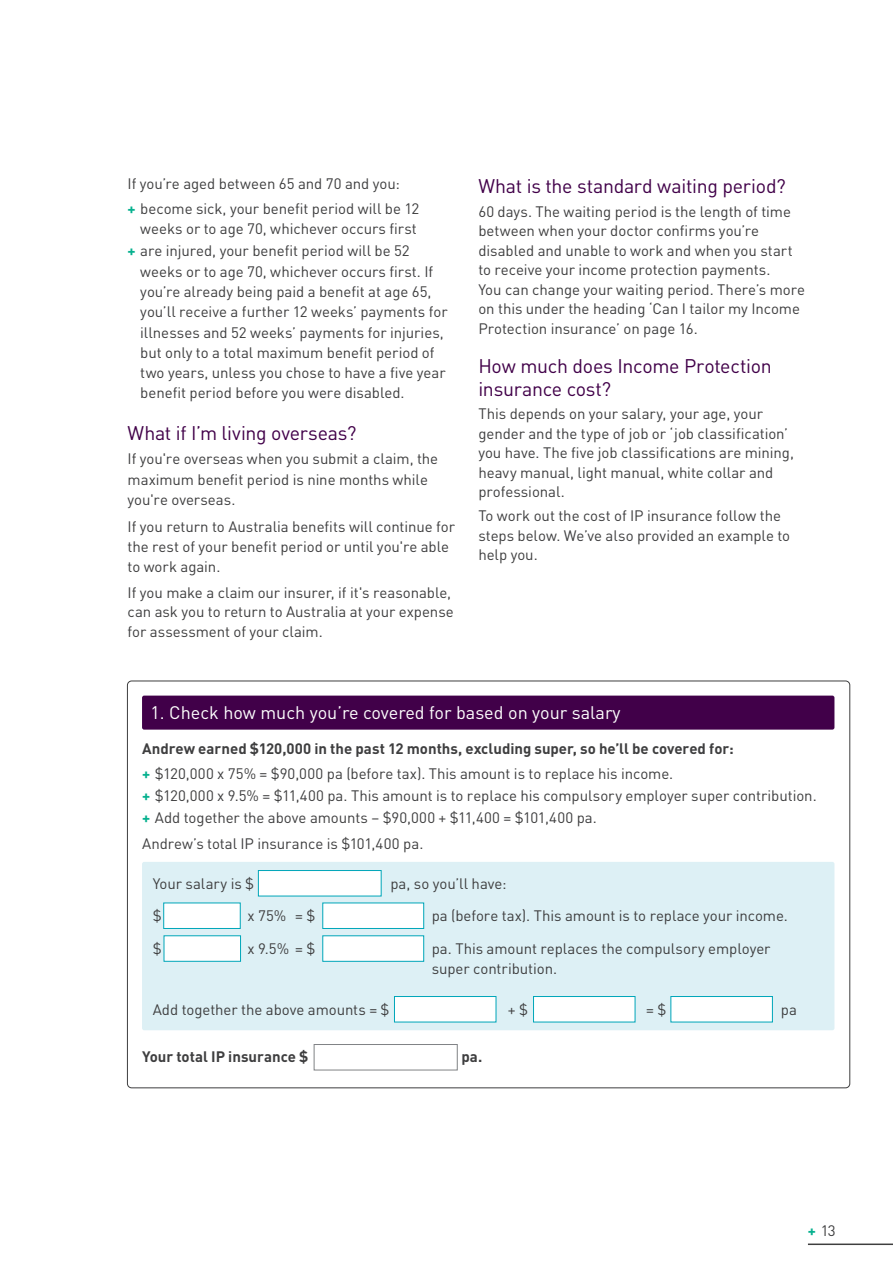
<style>
.page{position:relative;width:893px;height:1263px;background:#fff}
.page>*{position:absolute;margin:0;border:0;box-sizing:border-box;transform-origin:0 0}
.t1{font:19.5px/22.5px "DIN Pro";letter-spacing:-.015em;color:#410049}
.Heading_Box{font:18px "DIN Pro";color:#fff}
.Body_copy{font:15px/19.5px "DIN Pro";letter-spacing:-.005em;color:#3e3e3f}
.bullet_last{font:15px/20.2px "DIN Pro";letter-spacing:-.005em;color:#3e3e3f}
.Body_copy-2{font:700 15px "DIN Pro";color:#3e3e3f}
.s1{font-weight:700;color:#07b18f}
</style>
<div class="page">
<div style="left:142px;top:696px;width:692px;height:34px;background:#410049;border-radius:2px"></div>
<div style="left:142px;top:862px;width:692px;height:168px;background:#ddf0f5;border-radius:2px"></div>
<div style="left:258px;top:870px;width:123px;height:26px;background:#fff;border:1px solid #00a6b9"></div>
<div style="left:394px;top:996px;width:102px;height:26px;background:#fff;border:1px solid #00a6b9"></div>
<div style="left:533px;top:996px;width:102px;height:26px;background:#fff;border:1px solid #00a6b9"></div>
<div style="left:671px;top:996px;width:102px;height:26px;background:#fff;border:1px solid #00a6b9"></div>
<div style="left:163px;top:903px;width:78px;height:26px;background:#fff;border:1px solid #00a6b9"></div>
<div style="left:322px;top:903px;width:102px;height:26px;background:#fff;border:1px solid #00a6b9"></div>
<div style="left:164px;top:935px;width:77px;height:26px;background:#fff"></div>
<div style="left:314px;top:1044px;width:144px;height:26px;border:1px solid #808285"></div>
<div style="left:322px;top:935px;width:102px;height:26px;background:#fff"></div>
<hr style="left:808px;top:1243px;width:85px;height:2px;background:#3e3e3f">
<p class="Body_copy" style="left:128px;top:174px;width:274px">If you’re aged between 65 and 70 and you:</p>
<p class="Body_copy" style="left:128px;top:198px;width:293px;line-height:20.2px;text-align:right"><span class="s1">+</span> become sick, your benefit period will be 12 weeks or to age 70, whichever occurs first</p>
<p class="Body_copy" style="left:140px;top:240px;width:309px;line-height:20.2px;text-indent:-13px"><span class="s1">+</span> are injured, your benefit period will be 52 weeks or to age 70, whichever occurs first. If you’re already being paid a benefit at age 65, you’ll receive a further 12 weeks’ payments for illnesses and 52 weeks’ payments for injuries, but only to a total maximum benefit period of two years, unless you chose to have a five year benefit period before you were disabled.</p>
<h2 class="t1" style="left:128px;top:421px;width:230px">What if I’m living overseas?</h2>
<p class="bullet_last" style="left:128px;top:448px;width:312px">If you're overseas when you submit a claim, the maximum benefit period is nine months while you're overseas.</p>
<p class="bullet_last" style="left:128px;top:515px;width:329px">If you return to Australia benefits will continue for the rest of your benefit period or until you're able to work again.</p>
<p class="Body_copy" style="left:128px;top:582px;width:328px">If you make a claim our insurer, if it's reasonable, can ask you to return to Australia at your expense for assessment of your claim.</p>
<h2 class="t1" style="left:478px;top:174px;width:309px">What is the standard waiting period?</h2>
<p class="Body_copy" style="left:478px;top:201px;width:328px">60 days. The waiting period is the length of time between when your doctor confirms you’re disabled and unable to work and when you start to receive your income protection payments.<br>You can change your waiting period. There’s more on this under the heading ‘Can I tailor my Income Protection insurance’ on page 16.</p>
<h2 class="t1" style="left:478px;top:354px;width:295px">How much does Income Protection insurance cost?</h2>
<p class="Body_copy" style="left:478px;top:404px;width:317px">This depends on your salary, your age, your gender and the type of job or ‘job classification’ you have. The five job classifications are mining, heavy manual, light manual, white collar and professional.</p>
<p class="Body_copy" style="left:478px;top:505px;width:313px">To work out the cost of IP insurance follow the steps below. We’ve also provided an example to help you.</p>
<p class="Heading_Box" style="left:151px;top:701px;width:472px">1. Check how much you’re covered for based on your salary</p>
<p class="Body_copy-2" style="left:142px;top:739px;width:593px">Andrew earned $120,000 in the past 12 months, excluding super, so he’ll be covered for:</p>
<p class="Body_copy" style="left:142px;top:763px;width:533px"><span class="s1">+</span> $120,000 x 75% = $90,000 pa (before tax). This amount is to replace his income.</p>
<p class="Body_copy" style="left:142px;top:785px;width:676px"><span class="s1">+</span> $120,000 x 9.5% = $11,400 pa. This amount is to replace his compulsory employer super contribution.</p>
<p class="Body_copy" style="left:142px;top:808px;width:456px"><span class="s1">+</span> Add together the above amounts – $90,000 + $11,400 = $101,400 pa.</p>
<p class="Body_copy" style="left:142px;top:833px;width:283px">Andrew’s total IP insurance is $101,400 pa.</p>
<p class="Body_copy" style="left:153px;top:873px;width:103px">Your salary is $</p>
<p class="Body_copy" style="left:390px;top:873px;width:118px">pa, so you’ll have:</p>
<p class="Body_copy" style="left:153px;top:906px;width:10px">$</p>
<p class="Body_copy" style="left:247px;top:906px;width:69px">x 75% = $</p>
<p class="Body_copy" style="left:432px;top:906px;width:358px">pa (before tax). This amount is to replace your income.</p>
<p class="Body_copy" style="left:153px;top:938px;width:10px">$</p>
<p class="Body_copy" style="left:247px;top:938px;width:69px">x 9.5% = $</p>
<p class="Body_copy" style="left:432px;top:938px;width:340px">pa. This amount replaces the compulsory employer super contribution.</p>
<p class="Body_copy" style="left:153px;top:999px;width:238px">Add together the above amounts = $</p>
<p class="Body_copy" style="left:508px;top:999px;width:22px">+ $</p>
<p class="Body_copy" style="left:646px;top:999px;width:22px">= $</p>
<p class="Body_copy" style="left:781px;top:999px;width:18px">pa</p>
<p class="Body_copy-2" style="left:142px;top:1046px;width:168px">Your total IP insurance $</p>
<p class="Body_copy-2" style="left:461px;top:1046px;width:22px">pa.</p>
<p class="Body_copy" style="left:808px;top:1220px;width:29px"><span class="s1">+</span> 13</p>
</div>
